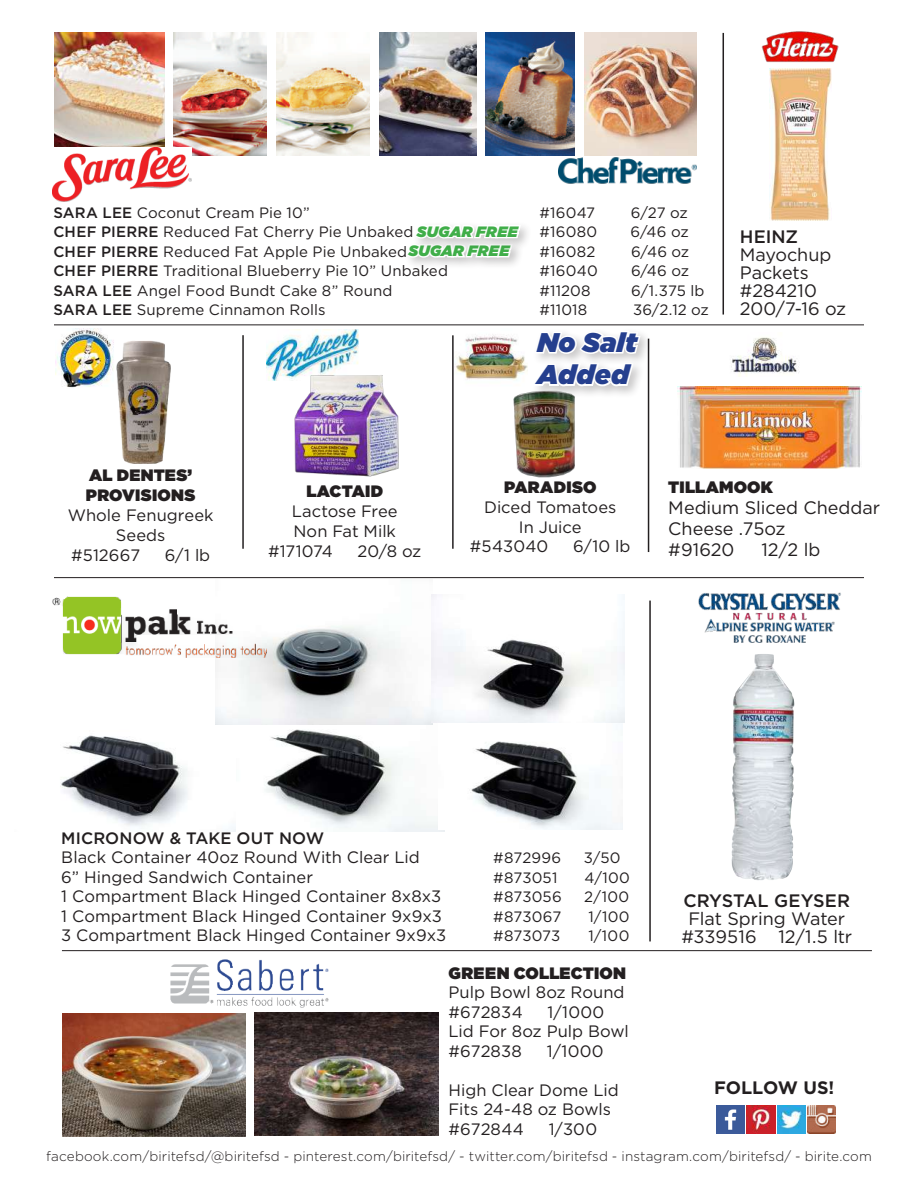
<style>
.page{position:relative;width:918px;height:1188px;background:#fff}
.page>*{position:absolute;margin:0;border:0;box-sizing:border-box;transform-origin:0 0}
.t1{font:italic 900 27px/32.4px "Gotham";letter-spacing:.005em;color:#253f8e}
.t2{font:18px/18px "Gotham";letter-spacing:-.005em;color:#231f20}
.t3{font:500 18px "Gotham";color:#231f20}
.t4{font:700 18px "Gotham";letter-spacing:-.01em;color:#231f20}
.t5{font:16.5px/19.5px "Gotham";letter-spacing:.005em;color:#231f20}
.t6{font:900 16.5px/19.8px "Gotham";letter-spacing:.015em;color:#231f20}
.t7{font:500 16.5px "Gotham";letter-spacing:.005em;color:#231f20}
.t8{font:15px "Gotham";letter-spacing:.01em;color:#231f20}
.t9{font:300 13.5px "Gotham";letter-spacing:.005em;color:#231f20}
.s1{font-weight:500}
.s2{font-weight:900;font-style:italic;color:#40ae49}
</style>
<div class="page">
<img style="left:716px;top:1105px;width:29px;height:29px">
<img style="left:747px;top:1105px;width:28px;height:29px">
<img style="left:777px;top:1105px;width:59px;height:29px">
<img style="left:56px;top:329px;width:39px;height:59px">
<img style="left:235px;top:724px;width:209px;height:108px">
<img style="left:439px;top:724px;width:184px;height:106px">
<img style="left:255px;top:1013px;width:184px;height:122px">
<img style="left:60px;top:707px;width:175px;height:125px">
<hr style="left:54px;top:325px;width:810px;height:1px;background:#231f20">
<hr style="left:54px;top:577px;width:810px;height:1px;background:#231f20">
<hr style="left:62px;top:950px;width:810px;height:1px;background:#231f20">
<hr style="left:649px;top:601px;width:2px;height:340px;background:#231f20">
<hr style="left:242px;top:335px;width:2px;height:214px;background:#231f20">
<hr style="left:452px;top:335px;width:2px;height:214px;background:#231f20">
<hr style="left:648px;top:339px;width:1px;height:213px;background:#231f20">
<hr style="left:723px;top:33px;width:1px;height:282px;background:#231f20">
<img style="left:95px;top:328px;width:76px;height:136px">
<img style="left:62px;top:1014px;width:183px;height:122px">
<img style="left:171px;top:959px;width:158px;height:48px">
<img style="left:456px;top:334px;width:72px;height:46px">
<img style="left:266px;top:329px;width:93px;height:52px">
<div style="left:531px;top:328px;width:122px;height:71px;background:#231f20;opacity:.25"></div>
<svg style="left:533px;top:329px;width:110px;height:27px"></svg>
<svg style="left:531px;top:362px;width:104px;height:27px"></svg>
<img style="left:486px;top:33px;width:88px;height:122px">
<img style="left:380px;top:33px;width:97px;height:122px">
<img style="left:54px;top:33px;width:111px;height:115px">
<img style="left:173px;top:33px;width:94px;height:122px">
<img style="left:277px;top:33px;width:93px;height:122px">
<div style="left:404px;top:240px;width:121px;height:30px;background:#231f20;opacity:.25"></div>
<div style="left:412px;top:221px;width:121px;height:30px;background:#231f20;opacity:.25"></div>
<svg style="left:404px;top:222px;width:119px;height:38px"></svg>
<img style="left:513px;top:388px;width:104px;height:90px">
<img style="left:216px;top:594px;width:217px;height:130px">
<img style="left:432px;top:595px;width:192px;height:128px">
<img style="left:53px;top:597px;width:214px;height:61px">
<img style="left:585px;top:33px;width:112px;height:115px">
<img style="left:53px;top:148px;width:139px;height:53px">
<img style="left:558px;top:148px;width:139px;height:36px">
<img style="left:770px;top:69px;width:61px;height:151px">
<img style="left:762px;top:31px;width:77px;height:31px">
<img style="left:731px;top:337px;width:68px;height:40px">
<img style="left:678px;top:387px;width:183px;height:81px">
<img style="left:274px;top:371px;width:125px;height:106px">
<img style="left:731px;top:654px;width:63px;height:227px">
<img style="left:698px;top:592px;width:143px;height:51px">
<p class="t8" style="left:53px;top:203px;width:258px"><span class="s1">SARA LEE</span> Coconut Cream Pie 10”</p>
<p class="t8" style="left:539px;top:203px;width:57px">#16047</p>
<p class="t8" style="left:631px;top:203px;width:59px">6/27 oz</p>
<p class="t8" style="left:53px;top:222px;width:466px"><span class="s1">CHEF PIERRE</span> Reduced Fat Cherry Pie Unbaked <span class="s2">SUGAR FREE</span></p>
<p class="t8" style="left:539px;top:222px;width:59px">#16080</p>
<p class="t8" style="left:631px;top:222px;width:60px">6/46 oz</p>
<p class="t8" style="left:53px;top:242px;width:458px"><span class="s1">CHEF PIERRE</span> Reduced Fat Apple Pie Unbaked<span class="s2">SUGAR FREE</span></p>
<p class="t8" style="left:539px;top:242px;width:57px">#16082</p>
<p class="t8" style="left:631px;top:242px;width:60px">6/46 oz</p>
<p class="t8" style="left:53px;top:261px;width:396px"><span class="s1">CHEF PIERRE</span> Traditional Blueberry Pie 10” Unbaked</p>
<p class="t8" style="left:539px;top:261px;width:60px">#16040</p>
<p class="t8" style="left:631px;top:261px;width:60px">6/46 oz</p>
<p class="t8" style="left:53px;top:281px;width:341px"><span class="s1">SARA LEE</span> Angel Food Bundt Cake 8” Round</p>
<p class="t8" style="left:539px;top:281px;width:53px">#11208</p>
<p class="t8" style="left:631px;top:281px;width:75px">6/1.375 lb</p>
<p class="t8" style="left:53px;top:300px;width:274px"><span class="s1">SARA LEE</span> Supreme Cinnamon Rolls</p>
<p class="t8" style="left:539px;top:300px;width:49px">#11018</p>
<p class="t8" style="left:633px;top:300px;width:77px">36/2.12 oz</p>
<h1 class="t1" style="left:537px;top:326px;width:101px">No Salt<br>Added</h1>
<p class="t3" style="left:740px;top:224px;width:60px">HEINZ</p>
<p class="t2" style="left:740px;top:245px;width:108px">Mayochup<br>Packets #284210<br>200/7-16 oz</p>
<p class="t6" style="left:86px;top:465px;width:111px">AL DENTES’<br>PROVISIONS</p>
<p class="t5" style="left:68px;top:505px;width:147px">Whole Fenugreek</p>
<p class="t5" style="left:116px;top:525px;width:51px">Seeds</p>
<p class="t5" style="left:71px;top:545px;width:71px">#512667</p>
<p class="t5" style="left:165px;top:545px;width:47px">6/1 lb</p>
<p class="t6" style="left:306px;top:481px;width:78px">LACTAID</p>
<p class="t5" style="left:292px;top:501px;width:107px">Lactose Free</p>
<p class="t5" style="left:293px;top:521px;width:104px">Non Fat Milk</p>
<p class="t5" style="left:268px;top:541px;width:66px">#171074</p>
<p class="t5" style="left:358px;top:541px;width:65px">20/8 oz</p>
<p class="t6" style="left:504px;top:477px;width:94px">PARADISO</p>
<p class="t5" style="left:484px;top:497px;width:134px">Diced Tomatoes</p>
<p class="t5" style="left:519px;top:517px;width:64px">In Juice</p>
<p class="t5" style="left:470px;top:536px;width:80px">#543040</p>
<p class="t5" style="left:573px;top:536px;width:59px">6/10 lb</p>
<p class="t6" style="left:668px;top:477px;width:106px">TILLAMOOK</p>
<p class="t2" style="left:668px;top:497px;width:213px;line-height:21px">Medium Sliced Cheddar<br>Cheese .75oz<br>#91620</p>
<p class="t2" style="left:761px;top:540px;width:60px">12/2 lb</p>
<p class="t7" style="left:61px;top:827px;width:264px">MICRONOW &amp; TAKE OUT NOW</p>
<p class="t5" style="left:61px;top:848px;width:360px">Black Container 40oz Round With Clear Lid</p>
<p class="t8" style="left:493px;top:849px;width:70px">#872996</p>
<p class="t8" style="left:584px;top:849px;width:38px">3/50</p>
<p class="t5" style="left:61px;top:867px;width:253px">6” Hinged Sandwich Container</p>
<p class="t8" style="left:493px;top:868px;width:66px">#873051</p>
<p class="t8" style="left:584px;top:868px;width:47px">4/100</p>
<p class="t5" style="left:61px;top:887px;width:381px">1 Compartment Black Hinged Container 8x8x3</p>
<p class="t8" style="left:493px;top:888px;width:70px">#873056</p>
<p class="t8" style="left:584px;top:888px;width:46px">2/100</p>
<p class="t5" style="left:61px;top:906px;width:382px">1 Compartment Black Hinged Container 9x9x3</p>
<p class="t8" style="left:493px;top:907px;width:70px">#873067</p>
<p class="t8" style="left:588px;top:907px;width:43px">1/100</p>
<p class="t5" style="left:61px;top:926px;width:386px">3 Compartment Black Hinged Container 9x9x3</p>
<p class="t8" style="left:493px;top:927px;width:68px">#873073</p>
<p class="t8" style="left:588px;top:927px;width:43px">1/100</p>
<p class="t6" style="left:449px;top:963px;width:179px">GREEN COLLECTION</p>
<p class="t5" style="left:449px;top:982px;width:178px">Pulp Bowl 8oz Round #672834</p>
<p class="t5" style="left:449px;top:1002px;width:182px;text-indent:99px">1/1000<br>Lid For 8oz Pulp Bowl #672838</p>
<p class="t5" style="left:547px;top:1041px;width:58px">1/1000</p>
<p class="t5" style="left:449px;top:1080px;width:172px">High Clear Dome Lid<br>Fits 24-48 oz Bowls #672844</p>
<p class="t5" style="left:549px;top:1119px;width:50px">1/300</p>
<p class="t3" style="left:683px;top:889px;width:168px">CRYSTAL GEYSER</p>
<p class="t2" style="left:681px;top:909px;width:172px;text-align:center">Flat Spring Water #339516 12/1.5 ltr</p>
<p class="t4" style="left:714px;top:1075px;width:122px">FOLLOW US!</p>
<p class="t9" style="left:46px;top:1147px;width:827px">facebook.com/biritefsd/@biritefsd - pinterest.com/biritefsd/ - twitter.com/biritefsd - instagram.com/biritefsd/ - birite.com</p>
</div>
